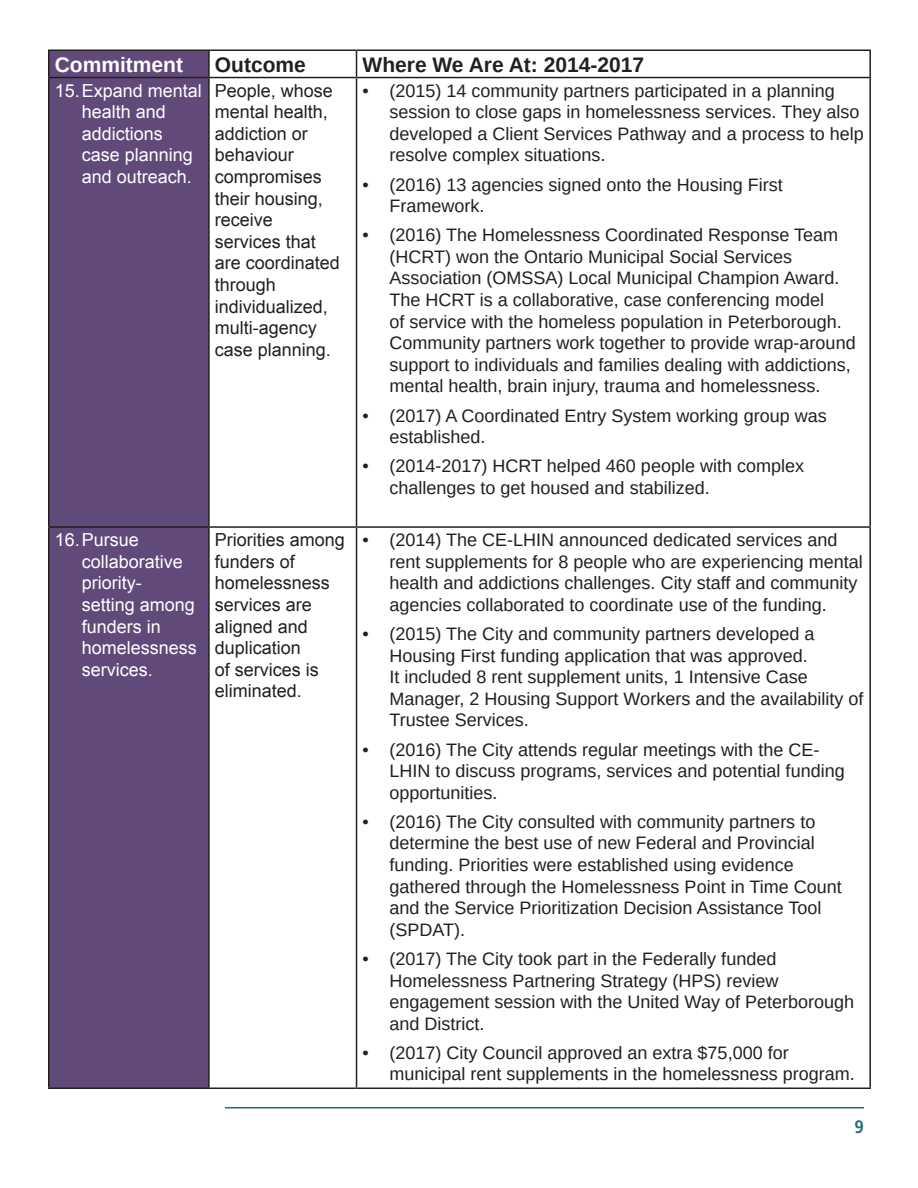
<style>
.page{position:relative;width:918px;height:1188px;background:#fff}
.page>*{position:absolute;margin:0;border:0;box-sizing:border-box;transform-origin:0 0}
.H5{font:700 21px "Arimo";color:#231f20}
.H5-2{font:700 21px "Arimo";color:#fff}
.t1{font:18px/21.6px "Arimo";color:#231f20}
.t2{font:18px/21.6px "Arial";color:#231f20}
.t3{font:18px/21.6px "Arial";color:#fff}
.t4{font:700 condensed 18px "Frutiger LT Std";color:#21687a}
</style>
<div class="page">
<hr style="left:225px;top:1107px;width:639px;height:1px;background:#21687a">
<div style="left:50px;top:51px;width:158px;height:1037px;background:#614a79"></div>
<hr style="left:209px;top:50px;width:148px;height:1px;background:#231f20">
<hr style="left:357px;top:50px;width:514px;height:1px;background:#231f20">
<svg style="left:356px;top:51px;width:1px;height:26px"></svg>
<hr style="left:869px;top:51px;width:2px;height:26px;background:#231f20">
<hr style="left:209px;top:77px;width:148px;height:1px;background:#231f20">
<hr style="left:357px;top:77px;width:514px;height:1px;background:#231f20">
<hr style="left:356px;top:78px;width:1px;height:448px;background:#231f20">
<hr style="left:869px;top:78px;width:2px;height:448px;background:#231f20">
<hr style="left:209px;top:526px;width:148px;height:2px;background:#231f20">
<hr style="left:357px;top:526px;width:514px;height:2px;background:#231f20">
<hr style="left:356px;top:528px;width:1px;height:560px;background:#231f20">
<hr style="left:869px;top:528px;width:2px;height:560px;background:#231f20">
<hr style="left:209px;top:1088px;width:148px;height:1px;background:#231f20">
<hr style="left:357px;top:1088px;width:514px;height:1px;background:#231f20">
<hr style="left:48px;top:50px;width:161px;height:1px;background:#231f20">
<hr style="left:48px;top:51px;width:2px;height:26px;background:#231f20">
<hr style="left:208px;top:51px;width:2px;height:26px;background:#231f20">
<hr style="left:48px;top:77px;width:161px;height:1px;background:#231f20">
<hr style="left:48px;top:78px;width:2px;height:448px;background:#231f20">
<hr style="left:208px;top:78px;width:2px;height:448px;background:#231f20">
<hr style="left:48px;top:526px;width:161px;height:2px;background:#231f20">
<hr style="left:48px;top:528px;width:2px;height:560px;background:#231f20">
<hr style="left:208px;top:528px;width:2px;height:560px;background:#231f20">
<hr style="left:48px;top:1088px;width:161px;height:1px;background:#231f20">
<p class="H5-2" style="left:55px;top:50px;width:130px">Commitment</p>
<p class="H5" style="left:215px;top:50px;width:93px">Outcome</p>
<p class="H5" style="left:363px;top:50px;width:283px">Where We Are At: 2014-2017</p>
<p class="t3" style="left:82px;top:80px;width:122px;text-indent:-27px">15.Expand mental health and addictions case planning and outreach.</p>
<p class="t2" style="left:215px;top:80px;width:127px">People, whose mental health, addiction or behaviour compromises their housing, receive services that are coordinated through individualized, multi-agency case planning.</p>
<p class="t1" style="left:390px;top:80px;width:476px;text-indent:-27px">• (2015) 14 community partners participated in a planning session to close gaps in homelessness services. They also developed a Client Services Pathway and a process to help resolve complex situations.</p>
<p class="t1" style="left:390px;top:174px;width:395px;text-indent:-27px">• (2016) 13 agencies signed onto the Housing First<br>Framework.</p>
<p class="t1" style="left:390px;top:224px;width:468px;text-indent:-27px">• (2016) The Homelessness Coordinated Response Team (HCRT) won the Ontario Municipal Social Services Association (OMSSA) Local Municipal Champion Award.<br>The HCRT is a collaborative, case conferencing model<br>of service with the homeless population in Peterborough.<br>Community partners work together to provide wrap-around support to individuals and families dealing with addictions, mental health, brain injury, trauma and homelessness.</p>
<p class="t1" style="left:390px;top:405px;width:439px;text-indent:-27px">• (2017) A Coordinated Entry System working group was established.</p>
<p class="t1" style="left:390px;top:455px;width:416px;text-indent:-27px">• (2014-2017) HCRT helped 460 people with complex challenges to get housed and stabilized.</p>
<p class="t3" style="left:82px;top:529px;width:117px;text-indent:-27px">16.Pursue collaborative priority&shy;setting among funders in homelessness services.</p>
<p class="t2" style="left:215px;top:529px;width:132px">Priorities among funders of homelessness services are aligned and duplication<br>of services is eliminated.</p>
<p class="t1" style="left:390px;top:529px;width:475px;text-indent:-27px">• (2014) The CE-LHIN announced dedicated services and rent supplements for 8 people who are experiencing mental health and addictions challenges. City staff and community agencies collaborated to coordinate use of the funding.</p>
<p class="t1" style="left:390px;top:623px;width:475px;text-indent:-27px">• (2015) The City and community partners developed a Housing First funding application that was approved.<br>It included 8 rent supplement units, 1 Intensive Case Manager, 2 Housing Support Workers and the availability of Trustee Services.</p>
<p class="t1" style="left:390px;top:739px;width:457px;text-indent:-27px">• (2016) The City attends regular meetings with the CE-<br>LHIN to discuss programs, services and potential funding opportunities.</p>
<p class="t1" style="left:390px;top:811px;width:454px;text-indent:-27px">• (2016) The City consulted with community partners to determine the best use of new Federal and Provincial funding. Priorities were established using evidence gathered through the Homelessness Point in Time Count and the Service Prioritization Decision Assistance Tool (SPDAT).</p>
<p class="t1" style="left:390px;top:948px;width:466px;text-indent:-27px">• (2017) The City took part in the Federally funded Homelessness Partnering Strategy (HPS) review engagement session with the United Way of Peterborough and District.</p>
<p class="t1" style="left:390px;top:1042px;width:467px;text-indent:-27px">• (2017) City Council approved an extra $75,000 for municipal rent supplements in the homelessness program.</p>
<p class="t4" style="left:855px;top:1116px;width:11px">9</p>
</div>
